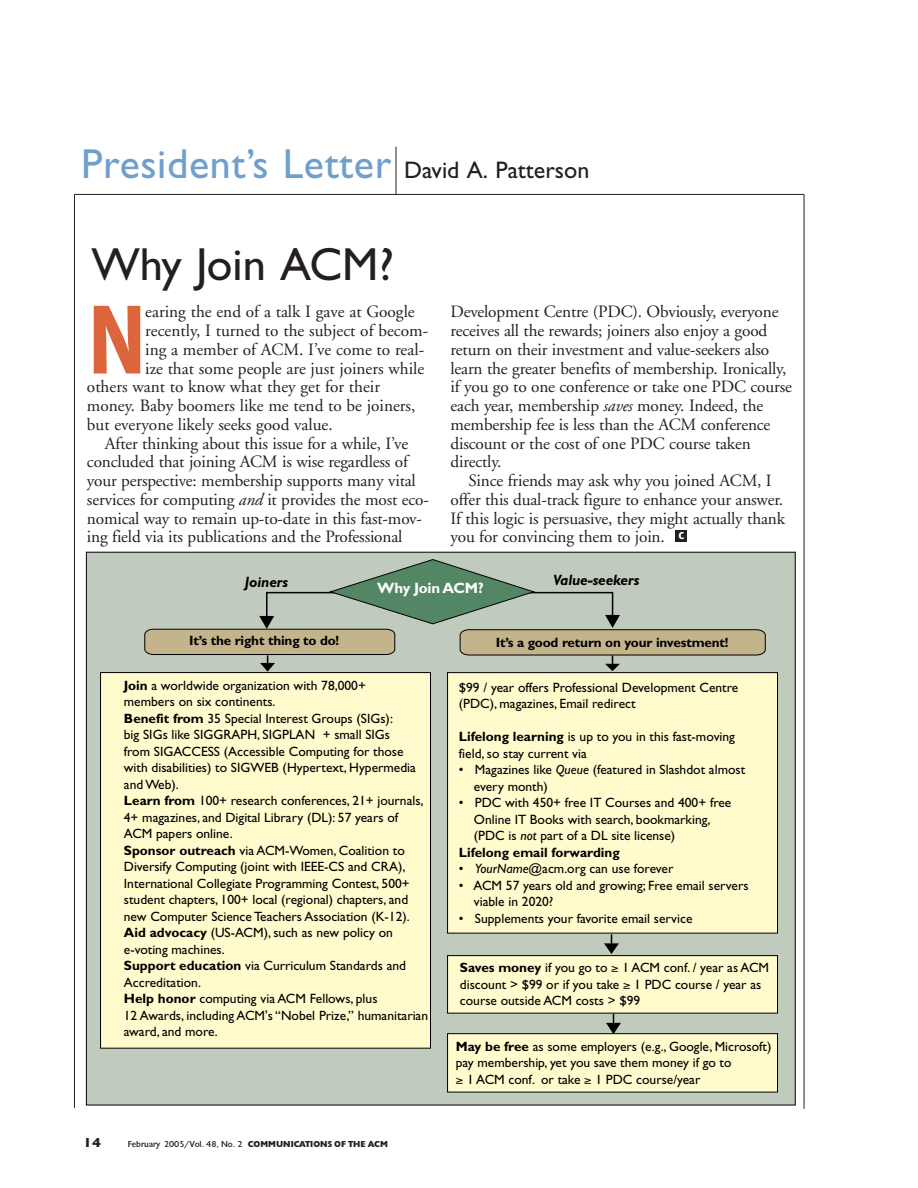
<style>
.page{position:relative;width:918px;height:1188px;background:#fff}
.page>*{position:absolute;margin:0;border:0;box-sizing:border-box;transform-origin:0 0}
.t1{font:700 97.35px "Meta";color:#dc653c}
.t2{font:46.5px "Gill Sans";color:#231f20}
.t3{font:42px "Gill Sans";letter-spacing:.015em;color:#6fa0cb}
.t4{font:17.25px/18.8px "Adobe Garamond";letter-spacing:-.01em;color:#231f20}
.t5{font:italic 700 15px "Gill Sans";letter-spacing:-.01em;color:#000}
.t6{font:700 15px "Gill Sans";letter-spacing:-.01em;color:#fff}
.t7{font:13.5px/16.5px "Gill Sans";color:#000}
.t8{font:700 13.5px "Gill Sans";letter-spacing:-.01em;color:#000}
.t9{font:900 13.5px "Gill";color:#231f20}
.t10{font:9px "Gill";color:#231f20}
.s1{font-size:24px;color:#231f20}
.s2{font-style:italic}
.s3{font-weight:700}
.s4{font-weight:900}
</style>
<div class="page">
<div style="left:675px;top:530px;width:12px;height:12px;background:#231f20"></div>
<hr style="left:74px;top:194px;width:730px;height:1px;background:#231f20">
<hr style="left:74px;top:195px;width:1px;height:913px;background:#231f20">
<hr style="left:804px;top:195px;width:1px;height:914px;background:#231f20">
<hr style="left:396px;top:147px;width:1px;height:47px;background:#231f20">
<div style="left:86px;top:552px;width:710px;height:553px;background:#c0cbbe;border:1px solid #000"></div>
<div style="left:100px;top:672px;width:331px;height:377px;background:#fffbcc;border:1px solid #000"></div>
<div style="left:447px;top:672px;width:331px;height:261px;background:#fffbcc;border:1px solid #000"></div>
<div style="left:447px;top:1033px;width:331px;height:59px;background:#fffbcc;border:1px solid #000"></div>
<div style="left:447px;top:955px;width:331px;height:59px;background:#fffbcc;border:1px solid #000"></div>
<svg style="left:604px;top:934px;width:15px;height:20px"></svg>
<svg style="left:606px;top:1014px;width:15px;height:20px"></svg>
<svg style="left:144px;top:559px;width:622px;height:113px"></svg>
<h3 class="t3" style="left:81px;top:149px;width:510px">President’s Letter <span class="s1">David A. Patterson</span></h3>
<h2 class="t2" style="left:92px;top:248px;width:304px">Why Join ACM?</h2>
<h1 class="t1" style="left:87px;top:304px;width:61px">N</h1>
<p class="t4" style="left:145px;top:304px;width:271px">earing the end of a talk I gave at Google</p>
<p class="t4" style="left:145px;top:323px;width:284px">recently, I turned to the subject of becom-</p>
<p class="t4" style="left:145px;top:341px;width:280px">ing a member of ACM. I’ve come to real-</p>
<p class="t4" style="left:145px;top:360px;width:280px">ize that some people are just joiners while</p>
<p class="t4" style="left:87px;top:379px;width:295px">others want to know what they get for their</p>
<p class="t4" style="left:87px;top:398px;width:330px">money. Baby boomers like me tend to be joiners,</p>
<p class="t4" style="left:87px;top:416px;width:247px">but everyone likely seeks good value.</p>
<p class="t4" style="left:105px;top:435px;width:305px">After thinking about this issue for a while, I’ve</p>
<p class="t4" style="left:87px;top:454px;width:323px">concluded that joining ACM is wise regardless of</p>
<p class="t4" style="left:87px;top:473px;width:330px">your perspective: membership supports many vital</p>
<p class="t4" style="left:87px;top:492px;width:343px">services for computing <span class="s2">and</span> it provides the most eco-</p>
<p class="t4" style="left:87px;top:510px;width:337px">nomical way to remain up-to-date in this fast-mov-</p>
<p class="t4" style="left:87px;top:529px;width:317px">ing field via its publications and the Professional</p>
<p class="t4" style="left:451px;top:304px;width:343px">Development Centre (PDC). Obviously, everyone receives all the rewards; joiners also enjoy a good return on their investment and value-seekers also learn the greater benefits of membership. Ironically, if you go to one conference or take one PDC course each year, membership <span class="s2">saves</span> money. Indeed, the membership fee is less than the ACM conference discount or the cost of one PDC course taken directly.</p>
<p class="t4" style="left:451px;top:473px;width:336px;text-indent:18px">Since friends may ask why you joined ACM, I offer this dual-track figure to enhance your answer.<br>If this logic is persuasive, they might actually thank you for convincing them to join. <sup>c</sup></p>
<p class="t5" style="left:245px;top:577px;width:45px">Joiners</p>
<p class="t5" style="left:553px;top:575px;width:88px">Value-seekers</p>
<p class="t6" style="left:377px;top:583px;width:108px">Why Join ACM?</p>
<p class="t8" style="left:189px;top:636px;width:151px">It’s the right thing to do!</p>
<p class="t8" style="left:496px;top:638px;width:234px">It’s a good return on your investment!</p>
<p class="t7" style="left:124px;top:678px;width:306px"><span class="s3">Join</span> a worldwide organization with 78,000+<br>members on six continents.<br><span class="s3">Benefit from</span> 35 Special Interest Groups (SIGs):<br>big SIGs like SIGGRAPH, SIGPLAN + small SIGs<br>from SIGACCESS (Accessible Computing for those with disabilities) to SIGWEB (Hypertext, Hypermedia and Web).<br><span class="s3">Learn from</span> 100+ research conferences, 21+ journals, 4+ magazines, and Digital Library (DL): 57 years of ACM papers online.<br><span class="s3">Sponsor outreach</span> via ACM-Women, Coalition to Diversify Computing (joint with IEEE-CS and CRA), International Collegiate Programming Contest, 500+ student chapters, 100+ local (regional) chapters, and new Computer Science Teachers Association (K-12).<br><span class="s3">Aid advocacy</span> (US-ACM), such as new policy on e-voting machines.<br><span class="s3">Support education</span> via Curriculum Standards and Accreditation.<br><span class="s3">Help honor</span> computing via ACM Fellows, plus<br>12 Awards, including ACM's “Nobel Prize,” humanitarian award, and more.</p>
<p class="t7" style="left:459px;top:680px;width:281px">$99 / year offers Professional Development Centre (PDC), magazines, Email redirect</p>
<p class="t7" style="left:459px;top:730px;width:278px"><span class="s3">Lifelong learning</span> is up to you in this fast-moving field, so stay current via</p>
<p class="t7" style="left:474px;top:763px;width:273px;text-indent:-15px">• Magazines like <span class="s2">Queue</span> (featured in Slashdot almost every month)</p>
<p class="t7" style="left:459px;top:796px;width:274px">• PDC with 450+ free IT Courses and 400+ free</p>
<p class="t7" style="left:474px;top:812px;width:238px">Online IT Books with search, bookmarking,</p>
<p class="t7" style="left:474px;top:829px;width:203px">(PDC is <span class="s2">not</span> part of a DL site license)</p>
<p class="t8" style="left:459px;top:847px;width:162px">Lifelong email forwarding</p>
<p class="t7" style="left:459px;top:862px;width:216px">• <span class="s2">YourName</span>@acm.org can use forever</p>
<p class="t7" style="left:474px;top:878px;width:276px;text-indent:-15px">• ACM 57 years old and growing; Free email servers viable in 2020?</p>
<p class="t7" style="left:459px;top:911px;width:235px">• Supplements your favorite email service</p>
<p class="t7" style="left:460px;top:961px;width:311px"><span class="s3">Saves money</span> if you go to ≥ 1 ACM conf. / year as ACM discount &gt; $99 or if you take ≥ 1 PDC course / year as course outside ACM costs &gt; $99</p>
<p class="t7" style="left:456px;top:1039px;width:317px"><span class="s3">May be free</span> as some employers (e.g., Google, Microsoft) pay membership, yet you save them money if go to<br>≥ 1 ACM conf. or take ≥ 1 PDC course/year</p>
<p class="t9" style="left:83px;top:1138px;width:19px">14</p>
<p class="t10" style="left:128px;top:1141px;width:262px">February 2005/Vol. 48, No. 2 <span class="s4">COMMUNICATIONS OF THE ACM</span></p>
</div>
